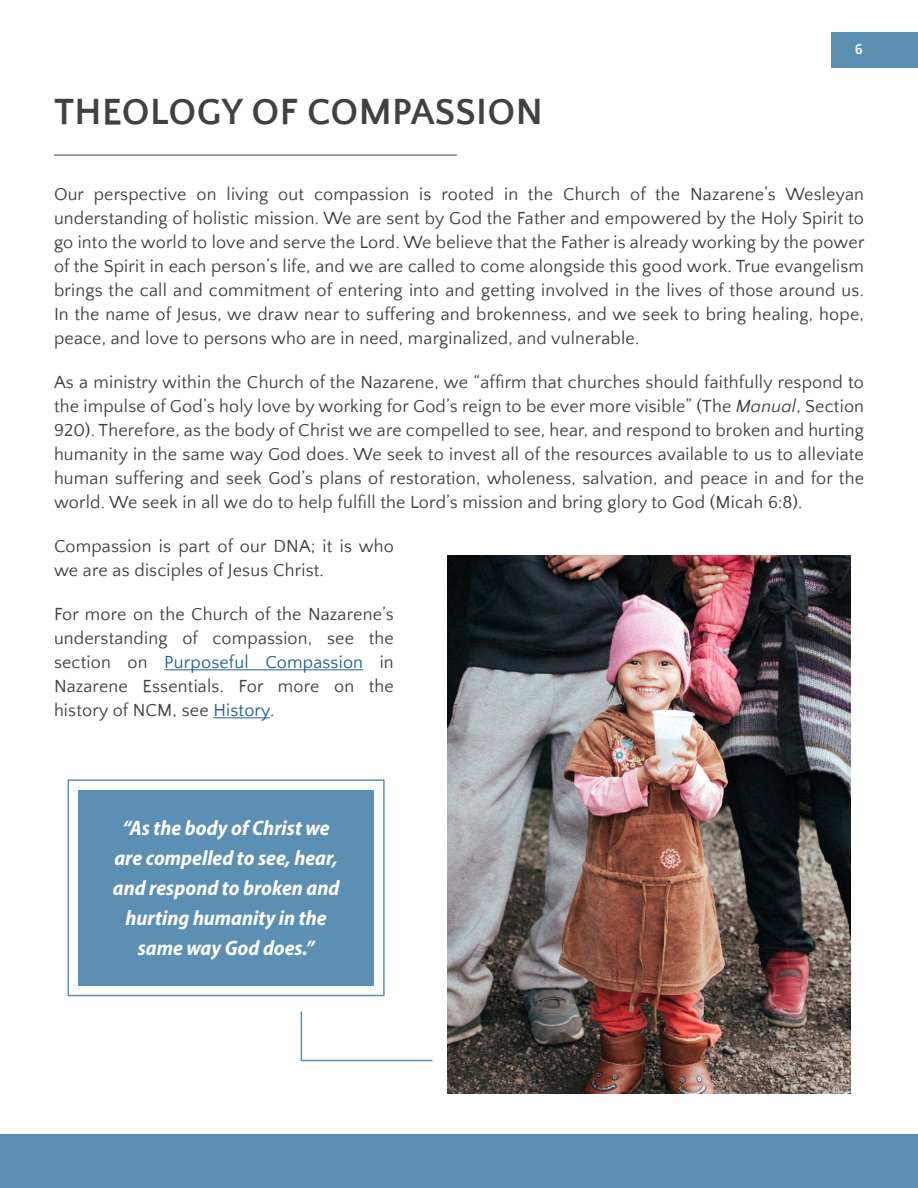
<style>
.page{position:relative;width:918px;height:1188px;background:#fff}
.page>*{position:absolute;margin:0;border:0;box-sizing:border-box;transform-origin:0 0}
.t1{font:700 37.5px "Quattrocento Sans";letter-spacing:.01em;color:#414042}
.t2{font:italic 700 semi-condensed 21px/30px "Myriad Pro";color:#fff;text-align:center}
.t3{font:18px/24px "Quattrocento Sans";letter-spacing:.01em;color:#414042;text-align:justify}
.t4{font:700 15px "Quattrocento Sans";color:#fcfeff}
.s1{font-style:italic}
.s2{color:#215e9e}
</style>
<div class="page">
<div style="left:0;top:1134px;width:918px;height:54px;background:#5c8fb4"></div>
<div style="left:832px;top:32px;width:86px;height:35px;background:#5c8fb4"></div>
<hr style="left:54px;top:155px;width:403px;height:1px;background:#414042">
<hr style="left:164px;top:669px;width:199px;height:1px;background:#215e9e">
<hr style="left:213px;top:717px;width:57px;height:1px;background:#215e9e">
<img style="left:448px;top:556px;width:402px;height:538px">
<hr style="left:301px;top:1060px;width:131px;height:1px;background:#5c8fb4">
<hr style="left:301px;top:1012px;width:1px;height:49px;background:#5c8fb4">
<div style="left:68px;top:779px;width:317px;height:217px;border:2px solid #5c8fb4"></div>
<div style="left:78px;top:790px;width:296px;height:196px;background:#5c8fb4"></div>
<h1 class="t1" style="left:54px;top:92px;width:490px">THEOLOGY OF COMPASSION</h1>
<p class="t4" style="left:855px;top:41px;width:10px">6</p>
<p class="t3" style="left:54px;top:183px;width:812px">Our perspective on living out compassion is rooted in the Church of the Nazarene’s Wesleyan understanding of holistic mission. We are sent by God the Father and empowered by the Holy Spirit to go into the world to love and serve the Lord. We believe that the Father is already working by the power of the Spirit in each person’s life, and we are called to come alongside this good work. True evangelism brings the call and commitment of entering into and getting involved in the lives of those around us.<br>In the name of Jesus, we draw near to suffering and brokenness, and we seek to bring healing, hope, peace, and love to persons who are in need, marginalized, and vulnerable.</p>
<p class="t3" style="left:54px;top:371px;width:812px">As a ministry within the Church of the Nazarene, we “affirm that churches should faithfully respond to the impulse of God’s holy love by working for God’s reign to be ever more visible” (The <span class="s1">Manual</span>, Section 920). Therefore, as the body of Christ we are compelled to see, hear, and respond to broken and hurting humanity in the same way God does. We seek to invest all of the resources available to us to alleviate human suffering and seek God’s plans of restoration, wholeness, salvation, and peace in and for the world. We seek in all we do to help fulfill the Lord’s mission and bring glory to God (Micah 6:8).</p>
<p class="t3" style="left:54px;top:535px;width:341px">Compassion is part of our DNA; it is who we are as disciples of Jesus Christ.</p>
<p class="t3" style="left:54px;top:603px;width:341px">For more on the Church of the Nazarene’s understanding of compassion, see the section on <span class="s2">Purposeful Compassion</span> in Nazarene Essentials. For more on the history of NCM, see <span class="s2">History</span>.</p>
<p class="t2" style="left:113px;top:813px;width:228px">“As the body of Christ we are compelled to see, hear, and respond to broken and hurting humanity in the same way God does.”</p>
</div>
